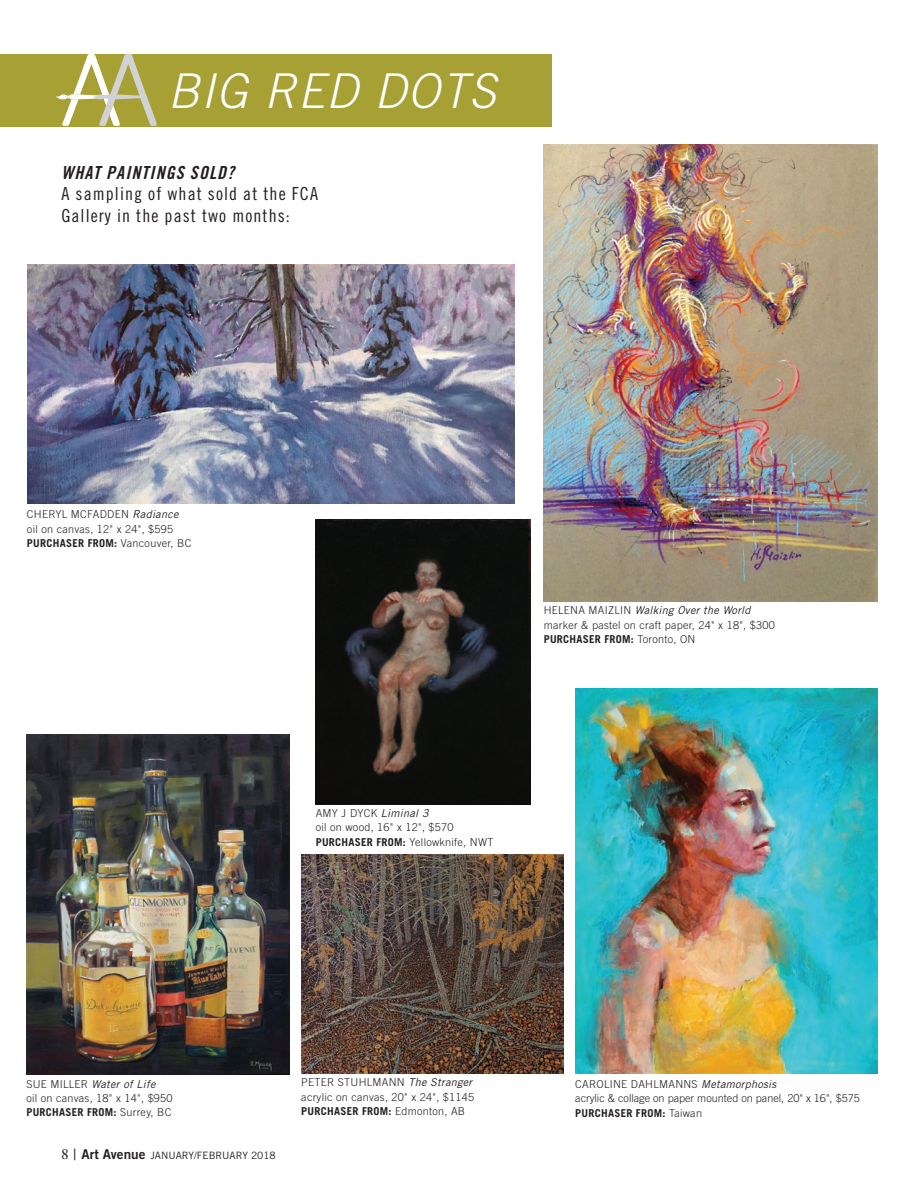
<style>
.page{position:relative;width:918px;height:1188px;background:#fff}
.page>*{position:absolute;margin:0;border:0;box-sizing:border-box;transform-origin:0 0}
.t1{font:italic 300 48px "Trade Gothic";letter-spacing:.03em;color:#fff}
.t2{font:18px/21.6px "Trade Gothic Cond Eighteen";letter-spacing:.06em;color:#231f20}
.t3{font:18px "Trade Gothic Bold Cond Twenty Obl";letter-spacing:.06em;color:#231f20}
.t4{font:300 10.8px/14.2px "Trade Gothic";letter-spacing:.025em;color:#231f20}
.t5{font:700 10.8px "Trade Gothic";letter-spacing:.025em;color:#231f20}
.t6{font:10.2px "Trade Gothic";color:#231f20}
.s1{font-weight:400;font-style:italic}
.s2{font-weight:700}
.s3{font-family:"Sabon Roman SC";font-size:15px}
.s4{font-family:"Trade Gothic Bold Two";font-size:13.5px}
</style>
<div class="page">
<div style="left:0;top:54px;width:551px;height:72px;background:#a6a035"></div>
<svg style="left:55px;top:54px;width:102px;height:72px"></svg>
<img style="left:27px;top:264px;width:488px;height:240px">
<img style="left:544px;top:144px;width:334px;height:458px">
<img style="left:575px;top:689px;width:303px;height:385px">
<img style="left:26px;top:734px;width:263px;height:341px">
<img style="left:301px;top:855px;width:262px;height:219px">
<img style="left:316px;top:519px;width:215px;height:285px">
<h1 class="t1" style="left:168px;top:63px;width:330px">BIG RED DOTS</h1>
<h2 class="t3" style="left:61px;top:161px;width:174px">WHAT PAINTINGS SOLD?</h2>
<h2 class="t2" style="left:61px;top:183px;width:258px">A sampling of what sold at the FCA<br>Gallery in the past two months:</h2>
<p class="t4" style="left:27px;top:507px;width:153px">Cheryl Mcfadden <span class="s1">Radiance </span>oil on canvas, 12" x 24", $595</p>
<p class="t5" style="left:27px;top:536px;width:74px">PURCHASER FROM</p>
<p class="t4" style="left:114px;top:536px;width:71px"><span class="s2">:</span> Vancouver, BC</p>
<p class="t4" style="left:544px;top:603px;width:233px">H elena Maizlin <span class="s1">Walking Over the World </span>marker &amp; pastel on craft paper, 24" x 18", $300</p>
<p class="t5" style="left:544px;top:632px;width:74px">PURCHASER FROM</p>
<p class="t4" style="left:631px;top:632px;width:58px"><span class="s2">:</span> Toronto, ON</p>
<p class="t4" style="left:316px;top:806px;width:139px">Am y J Dyck <span class="s1">Liminal 3<br></span>oil on wood, 16" x 12", $570</p>
<p class="t5" style="left:316px;top:835px;width:74px">PURCHASER FROM</p>
<p class="t4" style="left:403px;top:834px;width:91px"><span class="s2">:</span> Yellowknife, NWT</p>
<p class="t4" style="left:26px;top:1076px;width:148px">Sue Miller <span class="s1">Water of Life<br></span>oil on canvas, 18" x 14", $950</p>
<p class="t5" style="left:26px;top:1106px;width:74px">PURCHASER FROM</p>
<p class="t4" style="left:114px;top:1105px;width:51px"><span class="s2">:</span> Surrey, BC</p>
<p class="t6" style="left:61px;top:1149px;width:217px"><span class="s3">8 |</span> <span class="s4">Art Avenue</span> JANUARY/FEBRUARY 2018</p>
<p class="t4" style="left:301px;top:1075px;width:175px">Peter Stuhlm ann <span class="s1">The Stranger </span>acrylic on canvas, 20" x 24", $1145</p>
<p class="t5" style="left:301px;top:1104px;width:74px">PURCHASER FROM</p>
<p class="t4" style="left:389px;top:1104px;width:71px"><span class="s2">:</span> Edmonton, AB</p>
<p class="t4" style="left:575px;top:1077px;width:286px">Caroline Dahlm anns <span class="s1">Metamorphosis<br></span>acrylic &amp; collage on paper mounted on panel, 20" x 16", $575</p>
<p class="t5" style="left:575px;top:1106px;width:74px">PURCHASER FROM</p>
<p class="t4" style="left:662px;top:1105px;width:41px"><span class="s2">:</span> Taiwan</p>
</div>
